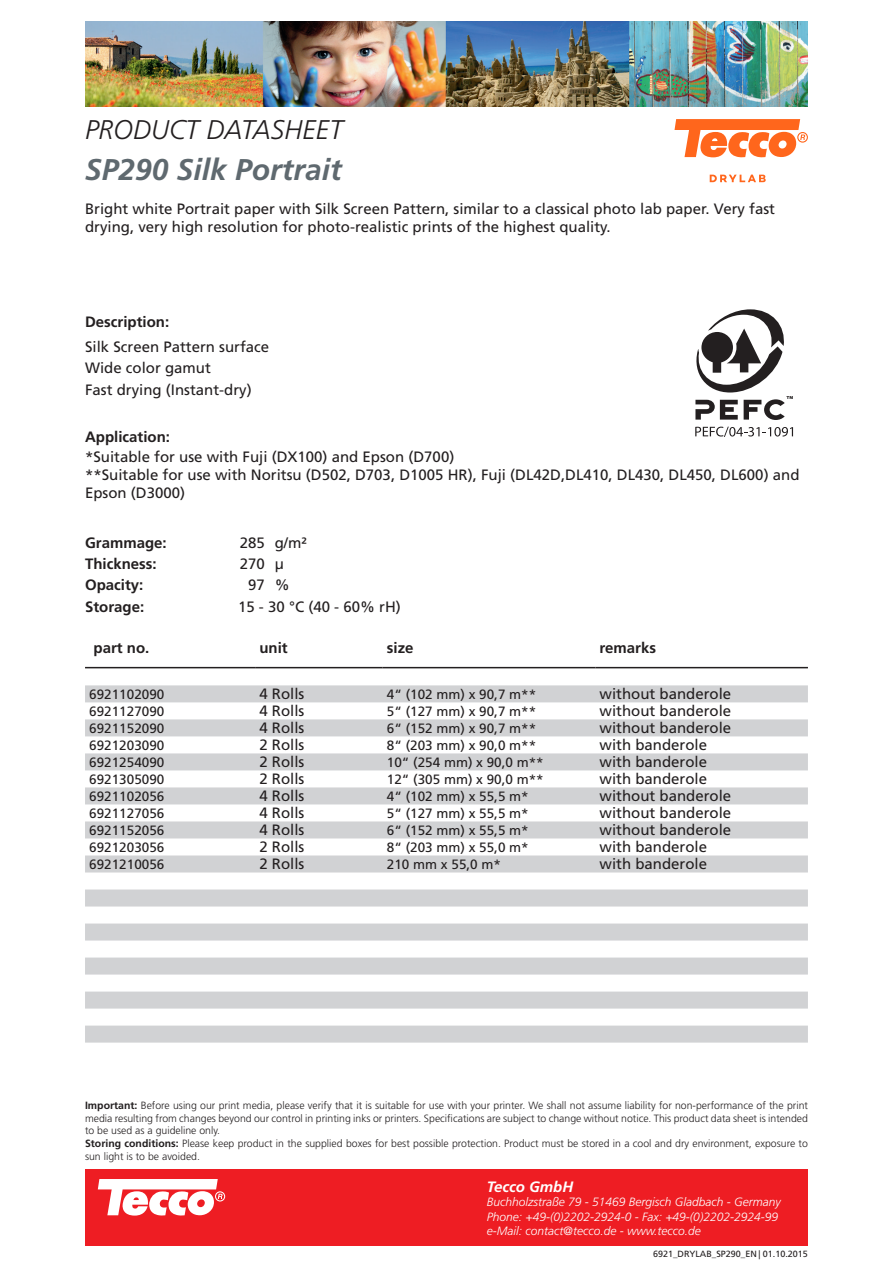
<style>
.page{position:relative;width:893px;height:1263px;background:#fff}
.page>*{position:absolute;margin:0;border:0;box-sizing:border-box;transform-origin:0 0}
.Artikelbezeichnung{font:italic 700 30px "Frutiger LT Std";color:#5f696f}
.t1{font:italic 300 27px "Frutiger LT Std";color:#231f20}
.t2{font:15px/18px "Frutiger LT Std";color:#231f20}
.t3{font:700 15px "Frutiger LT Std";color:#231f20}
.t4{font:italic 700 15px "Frutiger LT Std";color:#fff}
.t5{font:13.5px "Frutiger LT Std";color:#231f20}
.t6{font:italic 300 12px "Frutiger LT Std";color:#fff}
.t7{font:300 10.5px/12.6px "Frutiger LT Std";color:#231f20;text-align:justify}
.t8{font:9px "Frutiger LT Std";color:#231f20}
.s1{font-weight:700}
</style>
<div class="page">
<svg style="left:85px;top:685px;width:723px;height:357px"></svg>
<hr style="left:85px;top:667px;width:170px;height:1px;background:#231f20">
<hr style="left:255px;top:667px;width:128px;height:1px;background:#231f20">
<hr style="left:383px;top:667px;width:212px;height:1px;background:#231f20">
<hr style="left:595px;top:667px;width:213px;height:1px;background:#231f20">
<img style="left:85px;top:21px;width:723px;height:85px">
<div style="left:85px;top:1169px;width:723px;height:77px;background:#ee1d23"></div>
<svg style="left:674px;top:119px;width:134px;height:39px"></svg>
<svg style="left:710px;top:175px;width:56px;height:7px"></svg>
<svg style="left:695px;top:427px;width:98px;height:10px"></svg>
<svg style="left:695px;top:309px;width:98px;height:111px"></svg>
<svg style="left:98px;top:1179px;width:127px;height:36px"></svg>
<p class="t1" style="left:85px;top:115px;width:259px">PRODUCT DATASHEET</p>
<p class="Artikelbezeichnung" style="left:85px;top:152px;width:258px">SP290 Silk Portrait</p>
<p class="t2" style="left:85px;top:200px;width:691px">Bright white Portrait paper with Silk Screen Pattern, similar to a classical photo lab paper. Very fast drying, very high resolution for photo-realistic prints of the highest quality.</p>
<p class="t3" style="left:85px;top:313px;width:86px">Description:</p>
<p class="t2" style="left:85px;top:338px;width:186px">Silk Screen Pattern surface</p>
<p class="t2" style="left:85px;top:359px;width:127px">Wide color gamut</p>
<p class="t2" style="left:85px;top:381px;width:168px">Fast drying (Instant-dry)</p>
<p class="t3" style="left:85px;top:427px;width:87px">Application:</p>
<p class="t2" style="left:85px;top:448px;width:371px">*Suitable for use with Fuji (DX100) and Epson (D700)</p>
<p class="t2" style="left:85px;top:466px;width:716px">**Suitable for use with Noritsu (D502, D703, D1005 HR), Fuji (DL42D,DL410, DL430, DL450, DL600) and<br>Epson (D3000)</p>
<p class="t3" style="left:85px;top:534px;width:83px">Grammage:</p>
<p class="t3" style="left:85px;top:555px;width:73px">Thickness:</p>
<p class="t3" style="left:85px;top:576px;width:60px">Opacity:</p>
<p class="t3" style="left:85px;top:598px;width:61px">Storage:</p>
<p class="t2" style="left:275px;top:534px;width:34px">g/m²</p>
<p class="t2" style="left:275px;top:555px;width:11px">µ</p>
<p class="t2" style="left:275px;top:576px;width:16px">%</p>
<p class="t2" style="left:238px;top:597px;width:164px">15 - 30 °C (40 - 60% rH)</p>
<p class="t2" style="left:240px;top:534px;width:27px">285</p>
<p class="t2" style="left:240px;top:555px;width:27px">270</p>
<p class="t2" style="left:248px;top:576px;width:18px">97</p>
<p class="t3" style="left:94px;top:639px;width:57px">part no.</p>
<p class="t3" style="left:259px;top:639px;width:30px">unit</p>
<p class="t3" style="left:387px;top:639px;width:28px">size</p>
<p class="t3" style="left:600px;top:639px;width:58px">remarks</p>
<p class="t2" style="left:259px;top:685px;width:47px">4 Rolls</p>
<p class="t2" style="left:600px;top:685px;width:133px">without banderole</p>
<p class="t2" style="left:259px;top:702px;width:47px">4 Rolls</p>
<p class="t2" style="left:600px;top:702px;width:133px">without banderole</p>
<p class="t2" style="left:259px;top:719px;width:47px">4 Rolls</p>
<p class="t2" style="left:600px;top:719px;width:133px">without banderole</p>
<p class="t2" style="left:259px;top:736px;width:47px">2 Rolls</p>
<p class="t2" style="left:600px;top:736px;width:109px">with banderole</p>
<p class="t2" style="left:259px;top:753px;width:47px">2 Rolls</p>
<p class="t2" style="left:600px;top:753px;width:109px">with banderole</p>
<p class="t2" style="left:259px;top:770px;width:47px">2 Rolls</p>
<p class="t2" style="left:600px;top:770px;width:109px">with banderole</p>
<p class="t2" style="left:259px;top:787px;width:47px">4 Rolls</p>
<p class="t2" style="left:600px;top:787px;width:133px">without banderole</p>
<p class="t2" style="left:259px;top:804px;width:47px">4 Rolls</p>
<p class="t2" style="left:600px;top:804px;width:133px">without banderole</p>
<p class="t2" style="left:259px;top:821px;width:47px">4 Rolls</p>
<p class="t2" style="left:600px;top:821px;width:133px">without banderole</p>
<p class="t2" style="left:259px;top:838px;width:47px">2 Rolls</p>
<p class="t2" style="left:600px;top:838px;width:109px">with banderole</p>
<p class="t2" style="left:259px;top:855px;width:47px">2 Rolls</p>
<p class="t2" style="left:600px;top:855px;width:109px">with banderole</p>
<p class="t5" style="left:89px;top:686px;width:77px">6921102090</p>
<p class="t5" style="left:387px;top:686px;width:151px">4“ (102 mm) x 90,7 m**</p>
<p class="t5" style="left:89px;top:703px;width:77px">6921127090</p>
<p class="t5" style="left:387px;top:703px;width:151px">5“ (127 mm) x 90,7 m**</p>
<p class="t5" style="left:89px;top:720px;width:77px">6921152090</p>
<p class="t5" style="left:387px;top:720px;width:151px">6“ (152 mm) x 90,7 m**</p>
<p class="t5" style="left:89px;top:737px;width:77px">6921203090</p>
<p class="t5" style="left:387px;top:737px;width:151px">8“ (203 mm) x 90,0 m**</p>
<p class="t5" style="left:89px;top:754px;width:77px">6921254090</p>
<p class="t5" style="left:387px;top:754px;width:158px">10“ (254 mm) x 90,0 m**</p>
<p class="t5" style="left:89px;top:771px;width:77px">6921305090</p>
<p class="t5" style="left:387px;top:771px;width:158px">12“ (305 mm) x 90,0 m**</p>
<p class="t5" style="left:89px;top:788px;width:77px">6921102056</p>
<p class="t5" style="left:387px;top:788px;width:143px">4“ (102 mm) x 55,5 m*</p>
<p class="t5" style="left:89px;top:805px;width:77px">6921127056</p>
<p class="t5" style="left:387px;top:805px;width:143px">5“ (127 mm) x 55,5 m*</p>
<p class="t5" style="left:89px;top:822px;width:77px">6921152056</p>
<p class="t5" style="left:387px;top:822px;width:143px">6“ (152 mm) x 55,5 m*</p>
<p class="t5" style="left:89px;top:839px;width:77px">6921203056</p>
<p class="t5" style="left:387px;top:839px;width:143px">8“ (203 mm) x 55,0 m*</p>
<p class="t5" style="left:89px;top:856px;width:77px">6921210056</p>
<p class="t5" style="left:387px;top:856px;width:116px">210 mm x 55,0 m*</p>
<p class="t7" style="left:85px;top:1099px;width:724px"><span class="s1">Important:</span> Before using our print media, please verify that it is suitable for use with your printer. We shall not assume liability for non-performance of the print media resulting from changes beyond our control in printing inks or printers. Specifications are subject to change without notice. This product data sheet is intended to be used as a guideline only.</p>
<p class="t7" style="left:85px;top:1137px;width:724px"><span class="s1">Storing conditions:</span> Please keep product in the supplied boxes for best possible protection. Product must be stored in a cool and dry environment, exposure to sun light is to be avoided.</p>
<p class="t4" style="left:487px;top:1178px;width:88px">Tecco GmbH</p>
<p class="t6" style="left:487px;top:1195px;width:296px">Buchholzstraße 79 - 51469 Bergisch Gladbach - Germany</p>
<p class="t6" style="left:487px;top:1209px;width:293px">Phone: +49-(0)2202-2924-0 - Fax: +49-(0)2202-2924-99</p>
<p class="t6" style="left:487px;top:1224px;width:216px">e-Mail: contact@tecco.de - www.tecco.de</p>
<p class="t8" style="left:653px;top:1248px;width:156px">6921_DRYLAB_SP290_EN | 01.10.2015</p>
</div>
